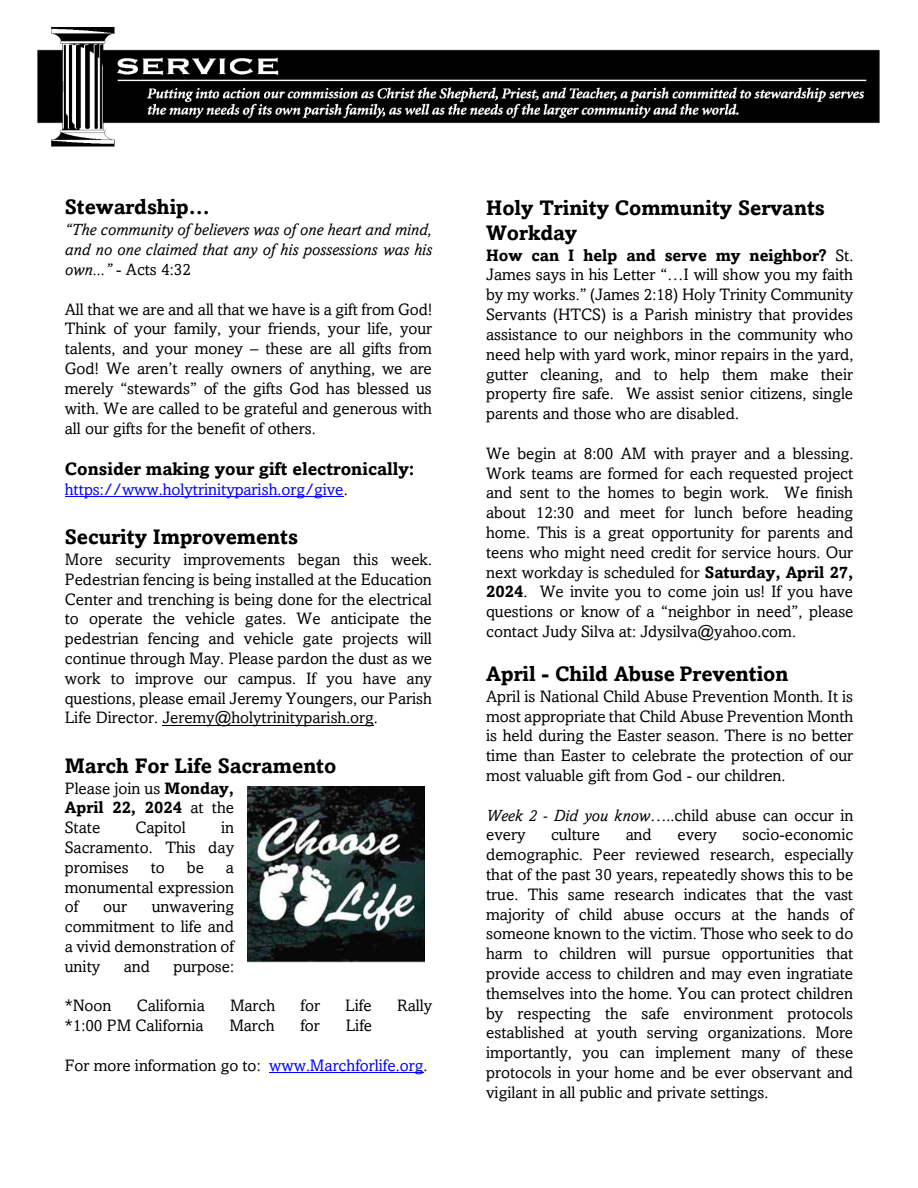
<style>
.page{position:relative;width:918px;height:1188px;background:#fff}
.page>*{position:absolute;margin:0;border:0;box-sizing:border-box;transform-origin:0 0}
.t1{font:700 21px "Amasis MT Pro";color:#000}
.t2{font:700 18px "Amasis MT Pro";color:#000}
.t3{font:16.5px/19.8px "Amasis MT Pro";color:#000;text-align:justify}
.t4{font:italic 16.5px/19.8px "Amasis MT Pro";color:#000;text-align:justify}
.t5{font:16.5px "Amasis MT Pro";color:#00f}
.s1{font-style:normal}
.s2{color:#000}
.s3{font-weight:700}
.s4{color:#00f}
.s5{font-style:italic}
</style>
<div class="page">
<hr style="left:65px;top:496px;width:279px;height:1px;background:#00f">
<hr style="left:162px;top:725px;width:212px;height:1px;background:#000">
<hr style="left:269px;top:1072px;width:154px;height:1px;background:#00f">
<img style="left:37px;top:27px;width:843px;height:120px">
<img style="left:248px;top:786px;width:176px;height:177px">
<p class="t1" style="left:65px;top:194px;width:147px">Stewardship…</p>
<p class="t4" style="left:65px;top:220px;width:369px">“The community of believers was of one heart and mind, and no one claimed that any of his possessions was his own...” <span class="s1">- Acts 4:32</span></p>
<p class="t3" style="left:65px;top:299px;width:369px">All that we are and all that we have is a gift from God!<br>Think of your family, your friends, your life, your talents, and your money – these are all gifts from God! We aren’t really owners of anything, we are merely “stewards” of the gifts God has blessed us with. We are called to be grateful and generous with all our gifts for the benefit of others.</p>
<p class="t2" style="left:65px;top:457px;width:351px">Consider making your gift electronically:</p>
<p class="t5" style="left:65px;top:479px;width:284px">https://www.holytrinityparish.org/give<span class="s2">.</span></p>
<p class="t1" style="left:65px;top:524px;width:235px">Security Improvements</p>
<p class="t3" style="left:65px;top:549px;width:369px">More security improvements began this week.<br>Pedestrian fencing is being installed at the Education Center and trenching is being done for the electrical to operate the vehicle gates. We anticipate the pedestrian fencing and vehicle gate projects will continue through May. Please pardon the dust as we work to improve our campus. If you have any questions, please email Jeremy Youngers, our Parish Life Director. Jeremy@holytrinityparish.org.</p>
<p class="t1" style="left:65px;top:752px;width:273px">March For Life Sacramento</p>
<p class="t3" style="left:65px;top:778px;width:171px">Please join us <span class="s3">Monday, April 22, 2024</span> at the State</p>
<p class="t3" style="left:135px;top:817px;width:52px">Capitol</p>
<p class="t3" style="left:65px;top:817px;width:171px;text-indent:156px">in Sacramento. This day promises</p>
<p class="t3" style="left:151px;top:857px;width:16px">to</p>
<p class="t3" style="left:187px;top:857px;width:19px">be</p>
<p class="t3" style="left:65px;top:857px;width:171px;text-indent:161px">a monumental expression of</p>
<p class="t3" style="left:65px;top:897px;width:171px;text-indent:87px">unwavering commitment to life and a vivid demonstration of unity</p>
<p class="t3" style="left:103px;top:897px;width:25px">our</p>
<p class="t3" style="left:124px;top:956px;width:28px">and</p>
<p class="t3" style="left:174px;top:956px;width:62px">purpose:</p>
<p class="t3" style="left:65px;top:996px;width:48px">*Noon</p>
<p class="t3" style="left:137px;top:996px;width:70px">California</p>
<p class="t3" style="left:230px;top:996px;width:47px">March</p>
<p class="t3" style="left:300px;top:996px;width:21px">for</p>
<p class="t3" style="left:345px;top:996px;width:28px">Life</p>
<p class="t3" style="left:397px;top:996px;width:37px">Rally</p>
<p class="t3" style="left:65px;top:1015px;width:140px">*1:00 PM California</p>
<p class="t3" style="left:229px;top:1015px;width:47px">March</p>
<p class="t3" style="left:300px;top:1015px;width:21px">for</p>
<p class="t3" style="left:346px;top:1015px;width:28px">Life</p>
<p class="t3" style="left:65px;top:1055px;width:364px">For more information go to: <span class="s4">www.Marchforlife.org</span>.</p>
<p class="t1" style="left:486px;top:194px;width:340px">Holy Trinity Community Servants</p>
<p class="t1" style="left:486px;top:220px;width:93px">Workday</p>
<p class="t3" style="left:486px;top:245px;width:369px"><span class="s3">How can I help and serve my neighbor?</span> St.<br>James says in his Letter “…I will show you my faith by my works.” (James 2:18) Holy Trinity Community Servants (HTCS) is a Parish ministry that provides assistance to our neighbors in the community who need help with yard work, minor repairs in the yard, gutter cleaning, and to help them make their property fire safe. We assist senior citizens, single parents and those who are disabled.</p>
<p class="t3" style="left:486px;top:443px;width:369px">We begin at 8:00 AM with prayer and a blessing.<br>Work teams are formed for each requested project and sent to the homes to begin work. We finish about 12:30 and meet for lunch before heading home. This is a great opportunity for parents and teens who might need credit for service hours. Our next workday is scheduled for <span class="s3">Saturday, April 27, 2024</span>. We invite you to come join us! If you have questions or know of a “neighbor in need”, please contact Judy Silva at: Jdysilva@yahoo.com.</p>
<p class="t1" style="left:486px;top:661px;width:304px">April - Child Abuse Prevention</p>
<p class="t3" style="left:486px;top:686px;width:369px">April is National Child Abuse Prevention Month. It is most appropriate that Child Abuse Prevention Month is held during the Easter season. There is no better time than Easter to celebrate the protection of our most valuable gift from God - our children.</p>
<p class="t3" style="left:486px;top:805px;width:369px"><span class="s5">Week 2 - Did you know</span>…..child abuse can occur in every</p>
<p class="t3" style="left:551px;top:824px;width:50px">culture</p>
<p class="t3" style="left:626px;top:824px;width:28px">and</p>
<p class="t3" style="left:678px;top:824px;width:41px">every</p>
<p class="t3" style="left:486px;top:824px;width:369px;text-indent:256px">socio-economic demographic. Peer reviewed research, especially that of the past 30 years, repeatedly shows this to be true. This same research indicates that the vast majority of child abuse occurs at the hands of someone known to the victim. Those who seek to do harm to children will pursue opportunities that provide access to children and may even ingratiate themselves into the home. You can protect children by respecting the safe environment protocols established at youth serving organizations. More importantly, you can implement many of these protocols in your home and be ever observant and vigilant in all public and private settings.</p>
</div>
